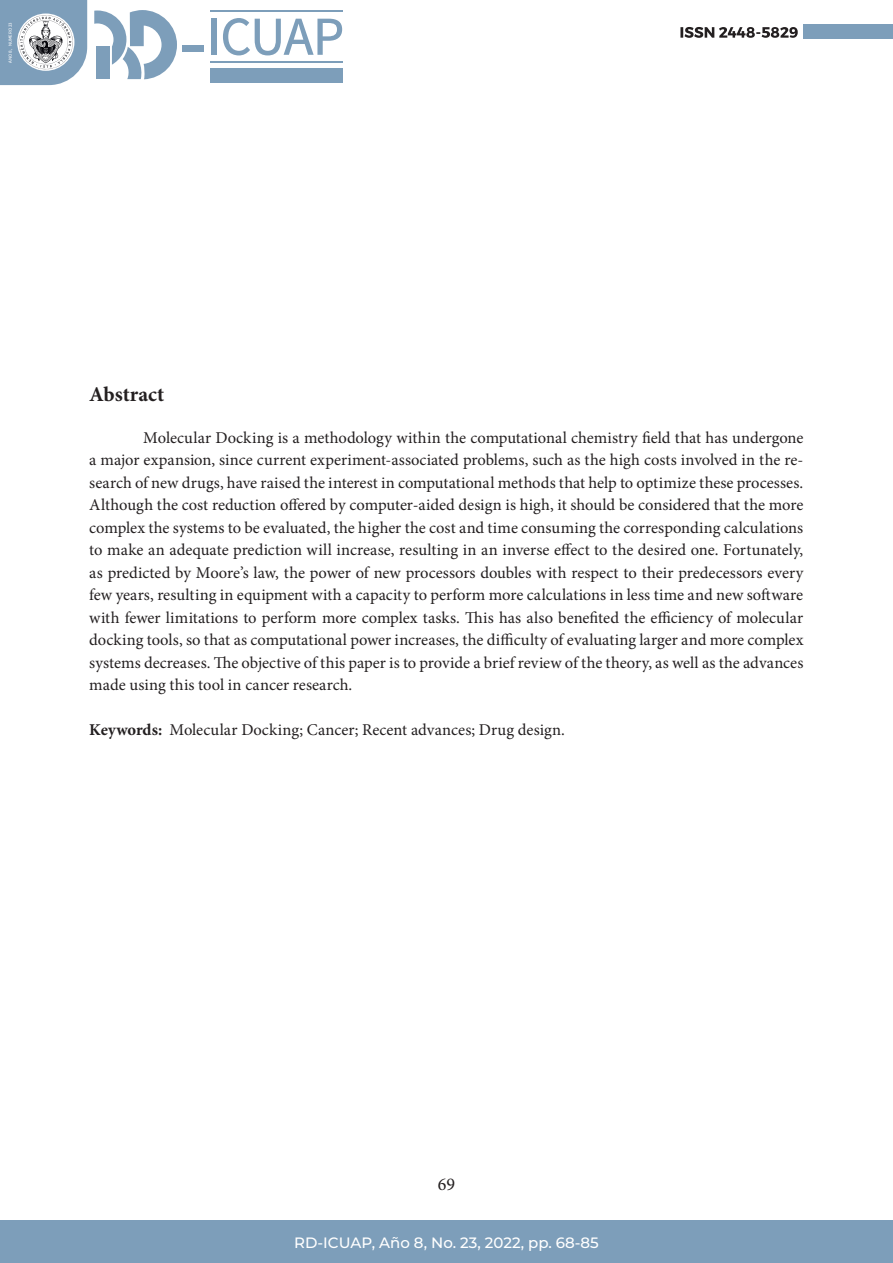
<style>
.page{position:relative;width:893px;height:1263px;background:#fff}
.page>*{position:absolute;margin:0;border:0;box-sizing:border-box;transform-origin:0 0}
.t1{font:700 21px "Minion Pro";color:#231f20}
.t2{font:18px "Minion Pro";color:#231f20}
.CUERPO_DE_TEXTO{font:16.5px/22.5px "Minion Pro";letter-spacing:.005em;color:#231f20;text-align:justify}
.t3{font:500 15px "Montserrat";color:#fff}
.t4{font:4.5px "BUAP802";color:#fff}
.s1{font-weight:700}
</style>
<div class="page">
<div style="left:804px;top:25px;width:89px;height:14px;background:#7d9eba"></div>
<svg style="left:680px;top:27px;width:118px;height:11px"></svg>
<div style="left:0;top:1220px;width:893px;height:43px;background:#7d9eba"></div>
<svg style="left:94px;top:10px;width:83px;height:69px"></svg>
<div style="left:96px;top:46px;width:14px;height:33px;background:#7d9eba"></div>
<svg style="left:0;top:0;width:87px;height:85px"></svg>
<div style="left:3px;top:9px;width:11px;height:67px;background:#7d9eba"></div>
<div style="left:182px;top:45px;width:21px;height:7px;background:#7d9eba"></div>
<div style="left:210px;top:68px;width:133px;height:14px;background:#7d9eba"></div>
<svg style="left:203px;top:18px;width:139px;height:37px"></svg>
<hr style="left:210px;top:10px;width:133px;height:2px;background:#7d9eba">
<hr style="left:210px;top:61px;width:133px;height:2px;background:#7d9eba">
<p class="t4" style="left:8px;top:63px;width:42px;rotate:-90deg">AÑO 8, NÚMERO 23</p>
<p class="t1" style="left:89px;top:379px;width:77px">Abstract</p>
<p class="CUERPO_DE_TEXTO" style="left:89px;top:426px;width:716px;text-indent:54px">Molecular Docking is a methodology within the computational chemistry field that has undergone a major expansion, since current experiment-associated problems, such as the high costs involved in the re&shy;search of new drugs, have raised the interest in computational methods that help to optimize these processes.<br>Although the cost reduction offered by computer-aided design is high, it should be considered that the more complex the systems to be evaluated, the higher the cost and time consuming the corresponding calculations to make an adequate prediction will increase, resulting in an inverse effect to the desired one. Fortunately, as predicted by Moore’s law, the power of new processors doubles with respect to their predecessors every few years, resulting in equipment with a capacity to perform more calculations in less time and new software with fewer limitations to perform more complex tasks. This has also benefited the efficiency of molecular docking tools, so that as computational power increases, the difficulty of evaluating larger and more complex systems decreases. The objective of this paper is to provide a brief review of the theory, as well as the advances made using this tool in cancer research.</p>
<p class="CUERPO_DE_TEXTO" style="left:89px;top:719px;width:477px"><span class="s1">Keywords:</span> Molecular Docking; Cancer; Recent advances; Drug design.</p>
<p class="t2" style="left:438px;top:1172px;width:19px">69</p>
<p class="t3" style="left:294px;top:1232px;width:306px">RD-ICUAP, Año 8, No. 23, 2022, pp. 68-85</p>
</div>
